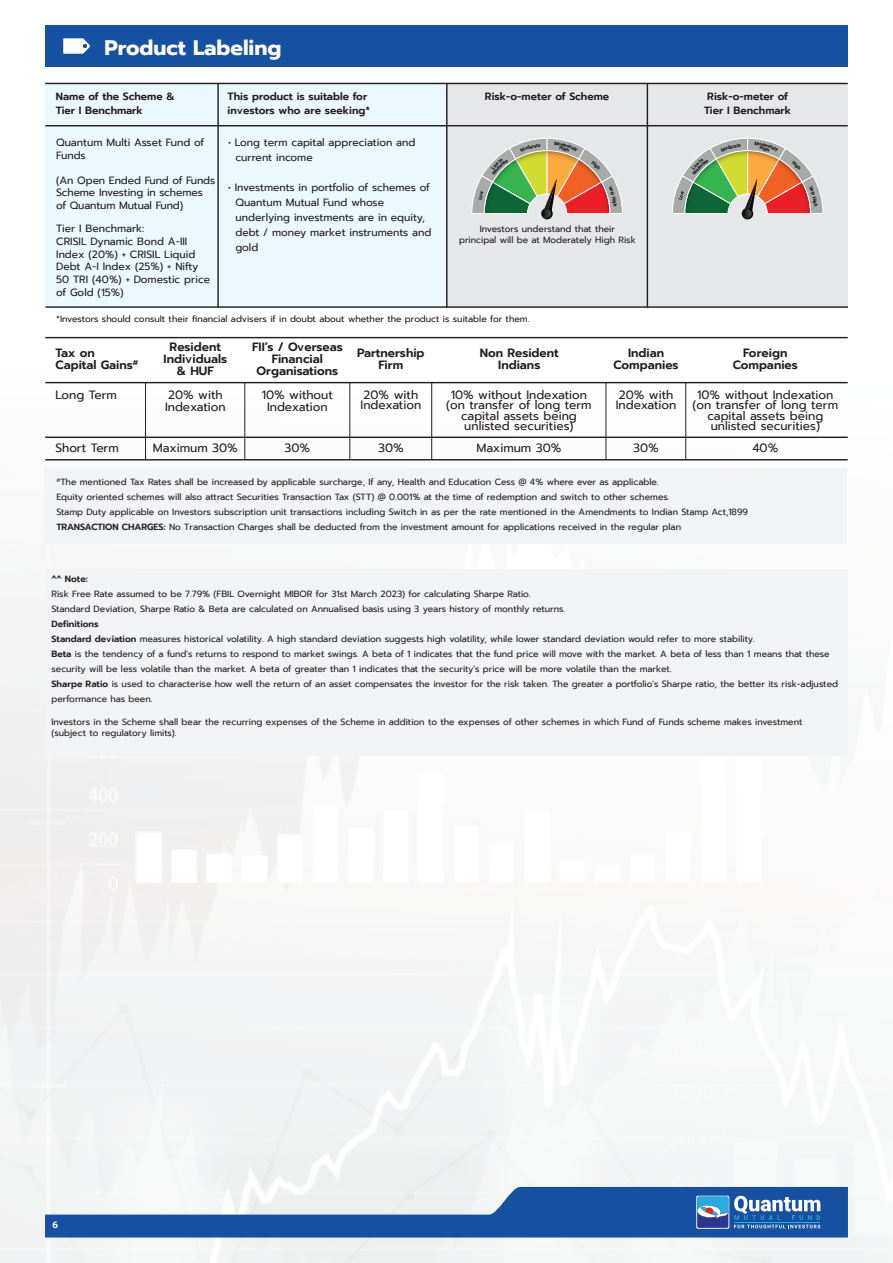
<style>
.page{position:relative;width:893px;height:1263px;background:#fff}
.page>*{position:absolute;margin:0;border:0;box-sizing:border-box;transform-origin:0 0}
.t1{font:700 21px "Prompt";color:#fff}
.t2{font:12px/10.5px "Prompt";color:#231f20}
.t3{font:600 12px/12px "Prompt";color:#231f20;text-align:center}
.t4{font:10.5px/12.6px "Prompt";color:#231f20}
.t5{font:600 10.5px/13.5px "Prompt";color:#231f20}
.t6{font:9px/15px "Prompt";color:#231f20}
.t7{font:600 9px "Prompt";color:#231f20}
.t8{font:600 9px "Prompt";color:#fff}
.s1{font-weight:600}
</style>
<div class="page">
<img style="left:0;top:82px;width:893px;height:1181px">
<svg style="left:45px;top:1187px;width:803px;height:50px"></svg>
<div style="left:46px;top:83px;width:401px;height:224px;background:#ebf8fd"></div>
<div style="left:447px;top:83px;width:401px;height:224px;background:#e6e7e9"></div>
<div style="left:45px;top:25px;width:803px;height:42px;background:#1650a0"></div>
<hr style="left:45px;top:125px;width:803px;height:1px;background:#231f20">
<hr style="left:45px;top:306px;width:803px;height:2px;background:#231f20">
<hr style="left:45px;top:83px;width:803px;height:1px;background:#231f20">
<hr style="left:217px;top:83px;width:2px;height:225px;background:#231f20">
<hr style="left:647px;top:83px;width:1px;height:225px;background:#231f20">
<hr style="left:446px;top:83px;width:1px;height:225px;background:#231f20">
<svg style="left:63px;top:38px;width:27px;height:16px"></svg>
<div style="left:45px;top:468px;width:802px;height:76px;background:#f2f3f4"></div>
<hr style="left:45px;top:337px;width:803px;height:1px;background:#231f20">
<hr style="left:45px;top:382px;width:803px;height:1px;background:#231f20">
<hr style="left:145px;top:383px;width:1px;height:77px;background:#231f20">
<hr style="left:244px;top:383px;width:1px;height:77px;background:#231f20">
<hr style="left:349px;top:383px;width:1px;height:77px;background:#231f20">
<hr style="left:431px;top:383px;width:1px;height:77px;background:#231f20">
<hr style="left:606px;top:383px;width:1px;height:77px;background:#231f20">
<hr style="left:685px;top:383px;width:1px;height:77px;background:#231f20">
<hr style="left:45px;top:437px;width:803px;height:1px;background:#231f20">
<hr style="left:45px;top:459px;width:803px;height:1px;background:#231f20">
<div style="left:45px;top:569px;width:803px;height:187px;background:#f2f3f4"></div>
<svg style="left:471px;top:138px;width:152px;height:82px"></svg>
<svg style="left:672px;top:138px;width:151px;height:82px"></svg>
<h1 class="t1" style="left:105px;top:32px;width:178px">Product Labeling</h1>
<p class="t5" style="left:56px;top:90px;width:120px">Name of the Scheme &amp;<br>Tier I Benchmark</p>
<p class="t5" style="left:228px;top:90px;width:144px">This product is suitable for investors who are seeking*</p>
<p class="t5" style="left:485px;top:90px;width:126px">Risk-o-meter of Scheme</p>
<p class="t4" style="left:56px;top:136px;width:150px">Quantum Multi Asset Fund of</p>
<p class="t4" style="left:56px;top:149px;width:31px">Funds</p>
<p class="t4" style="left:56px;top:174px;width:160px">(An Open Ended Fund of Funds<br>Scheme Investing in schemes of Quantum Mutual Fund)</p>
<p class="t4" style="left:56px;top:223px;width:155px">Tier I Benchmark:<br>CRISIL Dynamic Bond A-III<br>Index (20%) + CRISIL Liquid<br>Debt A-I Index (25%) + Nifty<br>50 TRI (40%) + Domestic price of Gold (15%)</p>
<p class="t4" style="left:236px;top:135px;width:181px;line-height:15px;text-indent:-7px">• Long term capital appreciation and current income</p>
<p class="t4" style="left:236px;top:180px;width:197px;line-height:15px;text-indent:-7px">• Investments in portfolio of schemes of<br>Quantum Mutual Fund whose underlying investments are in equity, debt / money market instruments and gold</p>
<p class="t6" style="left:459px;top:223px;width:178px;line-height:10.9px;text-align:center">Investors understand that their<br>principal will be at Moderately High Risk</p>
<p class="t6" style="left:56px;top:312px;width:475px">*Investors should consult their financial advisers if in doubt about whether the product is suitable for them.</p>
<p class="t5" style="left:704px;top:90px;width:89px;text-align:center">Risk-o-meter of<br>Tier I Benchmark</p>
<h2 class="t3" style="left:56px;top:347px;width:84px;text-align:left">Tax on<br>Capital Gains<sup>#</sup></h2>
<h2 class="t3" style="left:164px;top:341px;width:65px">Resident<br>Individuals &amp; HUF</h2>
<h2 class="t3" style="left:252px;top:341px;width:92px">FII’s / Overseas<br>Financial<br>Organisations</h2>
<h2 class="t3" style="left:357px;top:347px;width:69px">Partnership<br>Firm</h2>
<h2 class="t3" style="left:480px;top:347px;width:81px">Non Resident<br>Indians</h2>
<h2 class="t3" style="left:613px;top:347px;width:67px">Indian<br>Companies</h2>
<h2 class="t3" style="left:733px;top:347px;width:67px">Foreign<br>Companies</h2>
<h2 class="t2" style="left:56px;top:389px;width:63px">Long Term</h2>
<h2 class="t2" style="left:56px;top:443px;width:65px">Short Term</h2>
<h2 class="t2" style="left:165px;top:388px;width:62px;line-height:12px">20% with<br>Indexation</h2>
<h2 class="t2" style="left:153px;top:443px;width:86px">Maximum 30%</h2>
<h2 class="t2" style="left:262px;top:388px;width:73px;line-height:12px;text-align:center">10% without<br>Indexation</h2>
<h2 class="t2" style="left:285px;top:443px;width:27px">30%</h2>
<h2 class="t2" style="left:361px;top:389px;width:62px">20% with<br>Indexation</h2>
<h2 class="t2" style="left:378px;top:443px;width:27px">30%</h2>
<h2 class="t2" style="left:446px;top:389px;width:147px;text-align:center">10% without Indexation (on transfer of long term capital assets being unlisted securities)</h2>
<h2 class="t2" style="left:693px;top:389px;width:147px;text-align:center">10% without Indexation (on transfer of long term capital assets being unlisted securities)</h2>
<h2 class="t2" style="left:476px;top:443px;width:86px">Maximum 30%</h2>
<h2 class="t2" style="left:616px;top:389px;width:62px">20% with<br>Indexation</h2>
<h2 class="t2" style="left:633px;top:443px;width:27px">30%</h2>
<h2 class="t2" style="left:752px;top:443px;width:27px">40%</h2>
<p class="t6" style="left:56px;top:474px;width:693px"><sup>#</sup>The mentioned Tax Rates shall be increased by applicable surcharge, If any, Health and Education Cess @ 4% where ever as applicable.<br>Equity oriented schemes will also attract Securities Transaction Tax (STT) @ 0.001% at the time of redemption and switch to other schemes.<br>Stamp Duty applicable on Investors subscription unit transactions including Switch in as per the rate mentioned in the Amendments to Indian Stamp Act,1899<br><span class="s1">TRANSACTION CHARGES:</span> No Transaction Charges shall be deducted from the investment amount for applications received in the regular plan</p>
<p class="t7" style="left:51px;top:572px;width:38px">^^ Note:</p>
<p class="t6" style="left:51px;top:586px;width:515px">Risk Free Rate assumed to be 7.79% (FBIL Overnight MIBOR for 31st March 2023) for calculating Sharpe Ratio.<br>Standard Deviation, Sharpe Ratio &amp; Beta are calculated on Annualised basis using 3 years history of monthly returns.</p>
<p class="t6" style="left:51px;top:616px;width:788px"><span class="s1">Definitions<br>Standard deviation</span> measures historical volatility. A high standard deviation suggests high volatility, while lower standard deviation would refer to more stability.<br><span class="s1">Beta</span> is the tendency of a fund's returns to respond to market swings. A beta of 1 indicates that the fund price will move with the market. A beta of less than 1 means that these security will be less volatile than the market. A beta of greater than 1 indicates that the security's price will be more volatile than the market.<br><span class="s1">Sharpe Ratio</span> is used to characterise how well the return of an asset compensates the investor for the risk taken. The greater a portfolio's Sharpe ratio, the better its risk-adjusted performance has been.</p>
<p class="t6" style="left:51px;top:716px;width:752px;line-height:10.8px">Investors in the Scheme shall bear the recurring expenses of the Scheme in addition to the expenses of other schemes in which Fund of Funds scheme makes investment (subject to regulatory limits).</p>
<p class="t8" style="left:53px;top:1218px;width:7px">6</p>
</div>
